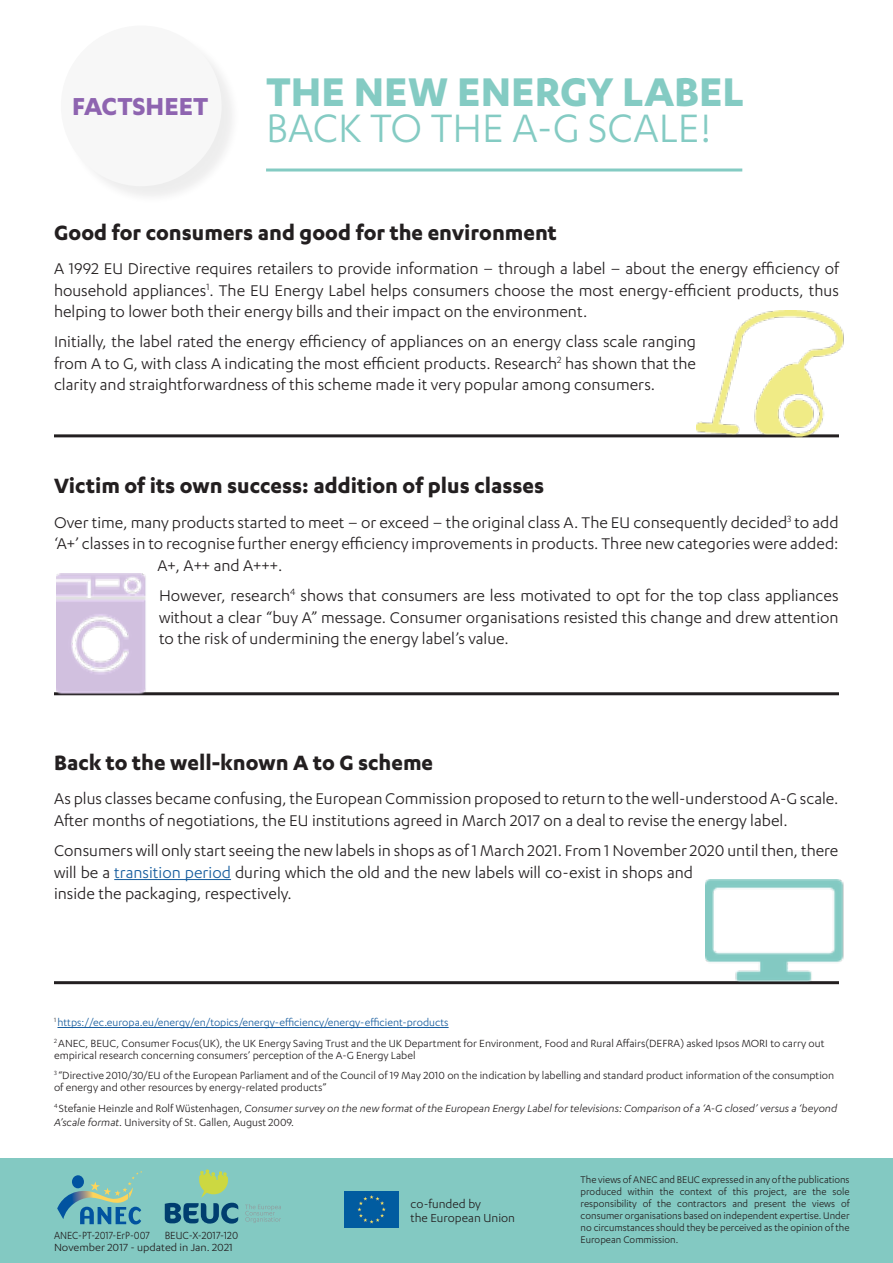
<style>
.page{position:relative;width:893px;height:1263px;background:#fff}
.page>*{position:absolute;margin:0;border:0;box-sizing:border-box;transform-origin:0 0}
.t1{font:700 46.5px "Karbon";color:#84cbc3}
.t2{font:46.05px "Karbon";color:#84cbc3}
.t3{font:700 28.5px "Karbon";color:#8e64b0}
.t4{font:700 24px "Karbon";color:#231f20}
.t5{font:18px/21.6px "Karbon";color:#231f20;text-align:justify}
.t6{font:13.5px "Karbon";color:#231f20}
.t7{font:12px/12px "Karbon";color:#231f20}
.t8{font:italic 12px/14.4px "Karbon";color:#231f20}
.t9{font:12px "Karbon";color:#175d9e}
.t10{font:12px "Karbon";color:#231f20;scale:.9 1}
.t11{font:12px "Karbon";color:#231f20;scale:.95 1}
.t12{font:11.25px/12px "Karbon";color:#231f20;text-align:justify}
.s1{color:#175d9e}
.s2{font-style:normal}
</style>
<div class="page">
<hr style="left:114px;top:879px;width:117px;height:1px;background:#175d9e">
<hr style="left:57px;top:1027px;width:392px;height:1px;background:#175d9e">
<hr style="left:54px;top:434px;width:785px;height:3px;background:#231f20">
<hr style="left:54px;top:692px;width:785px;height:3px;background:#231f20">
<hr style="left:54px;top:981px;width:785px;height:3px;background:#231f20">
<img style="left:696px;top:310px;width:148px;height:128px">
<img style="left:56px;top:573px;width:90px;height:122px">
<img style="left:706px;top:879px;width:138px;height:103px">
<div style="left:0;top:1159px;width:893px;height:104px;background:#83c9c2"></div>
<img style="left:345px;top:1192px;width:53px;height:36px">
<div style="left:63px;top:28px;width:177px;height:177px;background:#231f20;opacity:.08"></div>
<div style="left:61px;top:26px;width:161px;height:160px;background:#f7f7f7;border-radius:50%"></div>
<hr style="left:266px;top:168px;width:476px;height:3px;background:#84cbc3">
<svg style="left:57px;top:1171px;width:85px;height:53px"></svg>
<svg style="left:245px;top:1204px;width:36px;height:19px"></svg>
<svg style="left:165px;top:1169px;width:73px;height:54px"></svg>
<p class="t3" style="left:72px;top:90px;width:138px">FACTSHEET</p>
<p class="t1" style="left:266px;top:66px;width:479px">THE NEW ENERGY LABEL</p>
<p class="t2" style="left:266px;top:103px;width:447px">BACK TO THE A-G SCALE!</p>
<p class="t4" style="left:54px;top:219px;width:504px">Good for consumers and good for the environment</p>
<p class="t5" style="left:54px;top:257px;width:786px">A 1992 EU Directive requires retailers to provide information – through a label – about the energy efficiency of household appliances<sup>1</sup>. The EU Energy Label helps consumers choose the most energy-efficient products, thus helping to lower both their energy bills and their impact on the environment.</p>
<p class="t5" style="left:54px;top:330px;width:644px">Initially, the label rated the energy efficiency of appliances on an energy class scale ranging from A to G, with class A indicating the most efficient products. Research<sup>2</sup> has shown that the clarity and straightforwardness of this scheme made it very popular among consumers.</p>
<p class="t4" style="left:54px;top:472px;width:492px">Victim of its own success: addition of plus classes</p>
<p class="t5" style="left:54px;top:511px;width:786px">Over time, many products started to meet – or exceed – the original class A. The EU consequently decided<sup>3</sup> to add</p>
<p class="t5" style="left:54px;top:532px;width:786px">‘A+’ classes in to recognise further energy efficiency improvements in products. Three new categories were added:</p>
<p class="t5" style="left:158px;top:554px;width:126px">A+, A++ and A+++.</p>
<p class="t5" style="left:159px;top:584px;width:681px">However, research<sup>4</sup> shows that consumers are less motivated to opt for the top class appliances without a clear “buy A” message. Consumer organisations resisted this change and drew attention to the risk of undermining the energy label’s value.</p>
<p class="t4" style="left:54px;top:749px;width:381px">Back to the well-known A to G scheme</p>
<p class="t5" style="left:54px;top:788px;width:786px">As plus classes became confusing, the European Commission proposed to return to the well-understood A-G scale.<br>After months of negotiations, the EU institutions agreed in March 2017 on a deal to revise the energy label.</p>
<p class="t5" style="left:54px;top:839px;width:786px;text-align:left">Consumers will only start seeing the new labels in shops as of 1 March 2021. From 1 November 2020 until then, there will be a <span class="s1">transition period</span> during which the old and the new labels will co-exist in shops and<br>inside the packaging, respectively.</p>
<p class="t9" style="left:54px;top:1016px;width:396px"><sup>1</sup> https://ec.europa.eu/energy/en/topics/energy-efficiency/energy-efficient-products</p>
<p class="t7" style="left:54px;top:1037px;width:772px"><sup>2</sup> ANEC, BEUC, Consumer Focus(UK), the UK Energy Saving Trust and the UK Department for Environment, Food and Rural Affairs(DEFRA) asked Ipsos MORI to carry out empirical research concerning consumers’ perception of the A-G Energy Label</p>
<p class="t7" style="left:54px;top:1069px;width:782px"><sup>3</sup> “Directive 2010/30/EU of the European Parliament and of the Council of 19 May 2010 on the indication by labelling and standard product information of the consumption of energy and other resources by energy-related products”</p>
<p class="t8" style="left:54px;top:1100px;width:785px"><sup>4</sup> <span class="s2">Stefanie Heinzle and Rolf Wüstenhagen,</span> Consumer survey on the new format of the European Energy Label for televisions: Comparison of a ‘A-G closed’ versus a ‘beyond<br>A’scale format<span class="s2">. University of St. Gallen, August 2009.</span></p>
<p class="t10" style="left:54px;top:1229px;width:108px">ANEC-PT-2017-ErP-007</p>
<p class="t11" style="left:165px;top:1228px;width:79px">BEUC-X-2017-120</p>
<p class="t7" style="left:54px;top:1241px;width:180px">November 2017 - updated in Jan. 2021</p>
<p class="t6" style="left:410px;top:1197px;width:72px">co-funded by</p>
<p class="t6" style="left:410px;top:1210px;width:106px">the European Union</p>
<p class="t12" style="left:581px;top:1173px;width:270px">The views of ANEC and BEUC expressed in any of the publications produced within the context of this project, are the sole responsibility of the contractors and present the views of consumer organisations based on independent expertise. Under no circumstances should they be perceived as the opinion of the European Commission.</p>
</div>
